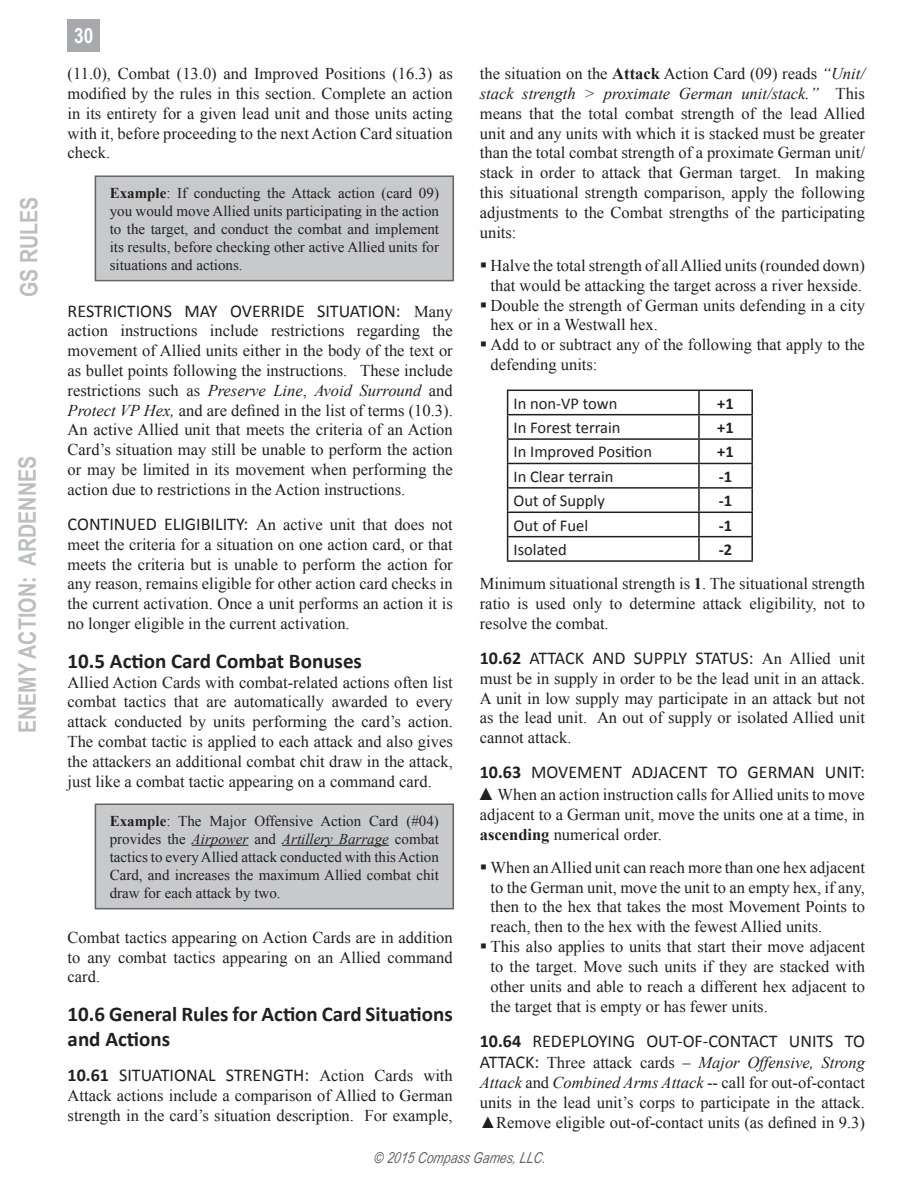
<style>
.page{position:relative;width:919px;height:1189px;background:#fff}
.page>*{position:absolute;margin:0;border:0;box-sizing:border-box;transform-origin:0 0}
.t1{font:700 24px "Arial Narrow";color:#bcbec0}
.t2{font:700 21px/25.2px "Calibri";color:#231f20}
.t3{font:700 21px "Arial Narrow";color:#fff}
.t4{font:18px "Calibri";color:#231f20}
.t5{font:16.5px/19.8px "Times New Roman";color:#231f20;text-align:justify}
.t6{font:16.5px "Calibri";color:#231f20}
.t7{font:700 16.5px "Calibri";color:#231f20}
.t8{font:15px/18px "Times New Roman";color:#231f20;text-align:justify}
.t9{font:italic 15px "Arial Narrow";color:#636466}
.s1{font-weight:700}
.s2{font-family:"Times New Roman";font-size:16.5px}
.s3{font-style:italic}
.s4{font-family:"Calibri";font-size:18px}
.s5{font-family:"Arial Narrow";font-size:18px}
</style>
<div class="page">
<div style="left:68px;top:19px;width:32px;height:33px;background:#a7a9ac"></div>
<div style="left:95px;top:176px;width:358px;height:104px;background:#c7c9cb"></div>
<div style="left:95px;top:175px;width:359px;height:106px;border:2px solid #636466"></div>
<div style="left:95px;top:804px;width:358px;height:104px;background:#c7c9cb"></div>
<hr style="left:191px;top:844px;width:57px;height:1px;background:#231f20">
<hr style="left:282px;top:844px;width:106px;height:1px;background:#231f20">
<div style="left:95px;top:803px;width:359px;height:106px;border:2px solid #636466"></div>
<hr style="left:506px;top:389px;width:192px;height:2px;background:#231f20">
<hr style="left:506px;top:391px;width:2px;height:23px;background:#231f20">
<hr style="left:698px;top:389px;width:54px;height:2px;background:#231f20">
<hr style="left:697px;top:391px;width:2px;height:23px;background:#231f20">
<hr style="left:506px;top:414px;width:192px;height:1px;background:#231f20">
<hr style="left:506px;top:415px;width:2px;height:23px;background:#231f20">
<hr style="left:698px;top:414px;width:54px;height:1px;background:#231f20">
<hr style="left:697px;top:415px;width:2px;height:23px;background:#231f20">
<hr style="left:506px;top:438px;width:192px;height:1px;background:#231f20">
<hr style="left:506px;top:439px;width:2px;height:23px;background:#231f20">
<hr style="left:698px;top:438px;width:54px;height:1px;background:#231f20">
<hr style="left:697px;top:439px;width:2px;height:23px;background:#231f20">
<hr style="left:506px;top:462px;width:192px;height:2px;background:#231f20">
<hr style="left:506px;top:464px;width:2px;height:23px;background:#231f20">
<hr style="left:698px;top:462px;width:54px;height:2px;background:#231f20">
<hr style="left:697px;top:464px;width:2px;height:23px;background:#231f20">
<hr style="left:506px;top:487px;width:192px;height:1px;background:#231f20">
<hr style="left:506px;top:488px;width:2px;height:23px;background:#231f20">
<hr style="left:698px;top:487px;width:54px;height:1px;background:#231f20">
<hr style="left:697px;top:488px;width:2px;height:23px;background:#231f20">
<hr style="left:506px;top:511px;width:192px;height:2px;background:#231f20">
<hr style="left:506px;top:513px;width:2px;height:22px;background:#231f20">
<hr style="left:698px;top:511px;width:54px;height:2px;background:#231f20">
<hr style="left:697px;top:513px;width:2px;height:22px;background:#231f20">
<hr style="left:506px;top:535px;width:192px;height:2px;background:#231f20">
<hr style="left:506px;top:537px;width:2px;height:23px;background:#231f20">
<hr style="left:698px;top:535px;width:54px;height:2px;background:#231f20">
<hr style="left:697px;top:537px;width:2px;height:23px;background:#231f20">
<svg style="left:751px;top:391px;width:1px;height:169px"></svg>
<hr style="left:506px;top:560px;width:192px;height:1px;background:#231f20">
<hr style="left:698px;top:560px;width:54px;height:1px;background:#231f20">
<h1 class="t1" style="left:11px;top:297px;width:102px;rotate:-90deg">GS RULES</h1>
<h1 class="t1" style="left:9px;top:733px;width:279px;rotate:-90deg">ENEMY ACTION: ARDENNES</h1>
<p class="t3" style="left:74px;top:20px;width:21px">30</p>
<p class="t5" style="left:68px;top:63px;width:386px">(11.0), Combat (13.0) and Improved Positions (16.3) as modified by the rules in this section. Complete an action in its entirety for a given lead unit and those units acting with it, before proceeding to the next Action Card situation check.</p>
<p class="t8" style="left:110px;top:183px;width:331px"><span class="s1">Example</span>: If conducting the Attack action (card 09) you would move Allied units participating in the action to the target, and conduct the combat and implement its results, before checking other active Allied units for situations and actions.</p>
<p class="t4" style="left:68px;top:299px;width:386px">RESTRICTIONS MAY OVERRIDE SITUATION: <span class="s2">Many</span></p>
<p class="t5" style="left:68px;top:320px;width:386px">action instructions include restrictions regarding the movement of Allied units either in the body of the text or as bullet points following the instructions. These include restrictions such as <span class="s3">Preserve Line</span>, <span class="s3">Avoid Surround</span> and <span class="s3">Protect VP Hex,</span> and are defined in the list of terms (10.3).<br>An active Allied unit that meets the criteria of an Action Card’s situation may still be unable to perform the action or may be limited in its movement when performing the action due to restrictions in the Action instructions.</p>
<p class="t5" style="left:68px;top:514px;width:386px"><span class="s4">CONTINUED ELIGIBILITY:</span> An active unit that does not meet the criteria for a situation on one action card, or that meets the criteria but is unable to perform the action for any reason, remains eligible for other action card checks in the current activation. Once a unit performs an action it is no longer eligible in the current activation.</p>
<p class="t2" style="left:68px;top:647px;width:296px">10.5 Action Card Combat Bonuses</p>
<p class="t5" style="left:68px;top:671px;width:386px">Allied Action Cards with combat-related actions often list combat tactics that are automatically awarded to every attack conducted by units performing the card’s action.<br>The combat tactic is applied to each attack and also gives the attackers an additional combat chit draw in the attack, just like a combat tactic appearing on a command card.</p>
<p class="t8" style="left:110px;top:811px;width:331px"><span class="s1">Example</span>: The Major Offensive Action Card (#04) provides the <span class="s3">Airpower</span> and <span class="s3">Artillery Barrage</span> combat tactics to every Allied attack conducted with this Action Card, and increases the maximum Allied combat chit draw for each attack by two.</p>
<p class="t5" style="left:68px;top:926px;width:386px">Combat tactics appearing on Action Cards are in addition to any combat tactics appearing on an Allied command card.</p>
<p class="t2" style="left:68px;top:1000px;width:386px">10.6 General Rules for Action Card Situations and Actions</p>
<p class="t4" style="left:68px;top:1063px;width:386px"><span class="s1">10.61</span> SITUATIONAL STRENGTH: <span class="s2">Action Cards with</span></p>
<p class="t5" style="left:68px;top:1085px;width:386px">Attack actions include a comparison of Allied to German strength in the card’s situation description. For example,</p>
<p class="t5" style="left:479px;top:63px;width:386px">the situation on the <span class="s1">Attack</span> Action Card (09) reads <span class="s3">“Unit/ stack strength &gt; proximate German unit/stack.”</span> This means that the total combat strength of the lead Allied unit and any units with which it is stacked must be greater than the total combat strength of a proximate German unit/ stack in order to attack that German target. In making this situational strength comparison, apply the following adjustments to the Combat strengths of the participating units:</p>
<p class="t5" style="left:479px;top:255px;width:386px;text-align:center">▪ Halve the total strength of all Allied units (rounded down) that would be attacking the target across a river hexside.</p>
<p class="t5" style="left:490px;top:295px;width:375px;text-indent:-11px">▪ Double the strength of German units defending in a city hex or in a Westwall hex.</p>
<p class="t5" style="left:490px;top:334px;width:375px;text-indent:-11px">▪ Add to or subtract any of the following that apply to the defending units:</p>
<p class="t6" style="left:513px;top:393px;width:105px">In non-VP town</p>
<p class="t7" style="left:717px;top:393px;width:18px">+1</p>
<p class="t6" style="left:513px;top:417px;width:108px">In Forest terrain</p>
<p class="t7" style="left:717px;top:417px;width:18px">+1</p>
<p class="t6" style="left:513px;top:441px;width:140px">In Improved Position</p>
<p class="t7" style="left:717px;top:441px;width:18px">+1</p>
<p class="t6" style="left:513px;top:466px;width:101px">In Clear terrain</p>
<p class="t7" style="left:718px;top:466px;width:15px">-1</p>
<p class="t6" style="left:513px;top:490px;width:93px">Out of Supply</p>
<p class="t7" style="left:718px;top:490px;width:15px">-1</p>
<p class="t6" style="left:513px;top:514px;width:76px">Out of Fuel</p>
<p class="t7" style="left:718px;top:514px;width:15px">-1</p>
<p class="t6" style="left:513px;top:539px;width:55px">Isolated</p>
<p class="t7" style="left:718px;top:539px;width:15px">-2</p>
<p class="t5" style="left:479px;top:573px;width:386px">Minimum situational strength is <span class="s1">1</span>. The situational strength ratio is used only to determine attack eligibility, not to resolve the combat.</p>
<p class="t4" style="left:479px;top:646px;width:386px"><span class="s1">10.62</span> ATTACK AND SUPPLY STATUS: <span class="s2">An Allied unit</span></p>
<p class="t5" style="left:479px;top:667px;width:386px">must be in supply in order to be the lead unit in an attack.<br>A unit in low supply may participate in an attack but not as the lead unit. An out of supply or isolated Allied unit cannot attack.</p>
<p class="t4" style="left:479px;top:761px;width:386px"><span class="s1">10.63</span> MOVEMENT ADJACENT TO GERMAN UNIT:</p>
<p class="t5" style="left:479px;top:784px;width:386px"><span class="s5">▲</span>When an action instruction calls for Allied units to move adjacent to a German unit, move the units one at a time, in <span class="s1">ascending</span> numerical order.</p>
<p class="t5" style="left:490px;top:856px;width:375px;text-indent:-11px">▪ When an Allied unit can reach more than one hex adjacent to the German unit, move the unit to an empty hex, if any, then to the hex that takes the most Movement Points to reach, then to the hex with the fewest Allied units.</p>
<p class="t5" style="left:490px;top:936px;width:375px;text-indent:-11px">▪ This also applies to units that start their move adjacent to the target. Move such units if they are stacked with other units and able to reach a different hex adjacent to the target that is empty or has fewer units.</p>
<p class="t4" style="left:479px;top:1029px;width:386px"><span class="s1">10.64</span> REDEPLOYING OUT-OF-CONTACT UNITS TO</p>
<p class="t5" style="left:479px;top:1052px;width:386px"><span class="s4">ATTACK:</span> Three attack cards – <span class="s3">Major Offensive, Strong Attack</span> and <span class="s3">Combined Arms Attack</span> -- call for out-of-contact units in the lead unit’s corps to participate in the attack.</p>
<p class="t5" style="left:479px;top:1111px;width:386px">▲Remove eligible out-of-contact units (as defined in 9.3)</p>
<p class="t9" style="left:374px;top:1146px;width:176px">© 2015 CompassGames,LLC.</p>
</div>
